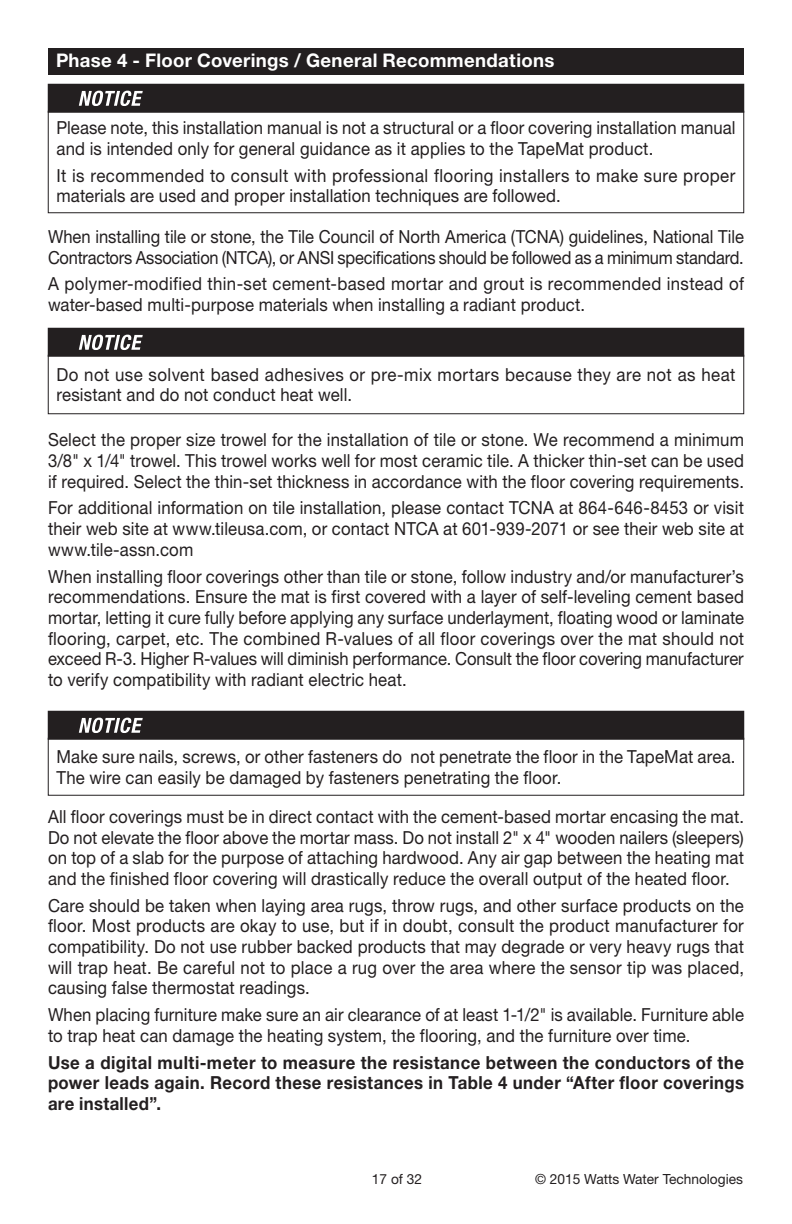
<style>
.page{position:relative;width:792px;height:1224px;background:#fff}
.page>*{position:absolute;margin:0;border:0;box-sizing:border-box;transform-origin:0 0}
.t1{font:700 18.8px "Helvetica Neue LT Std";letter-spacing:.015em;color:#fff}
.t2{font:18px/20.8px "Helvetica Neue LT Std";letter-spacing:.01em;color:#231f20;text-align:justify;scale:.93 1}
.t3{font:18px/20.6px "Helvetica Neue LT Std";letter-spacing:.01em;color:#231f20;scale:.94 1}
.t4{font:18px/20.8px "Helvetica Neue LT Std";letter-spacing:-.01em;color:#231f20;scale:.92 1}
.t5{font:700 18px/20.6px "Helvetica Neue LT Std";letter-spacing:.02em;color:#231f20;text-align:justify;scale:.93 1}
.t6{font:14px "Helvetica Neue LT Std";color:#231f20}
</style>
<div class="page">
<div style="left:48px;top:48px;width:696px;height:27px;background:#231f20"></div>
<div style="left:48px;top:355px;width:696px;height:59px;border:1px solid #231f20"></div>
<div style="left:48px;top:328px;width:696px;height:28px;background:#231f20"></div>
<svg style="left:79px;top:335px;width:64px;height:15px"></svg>
<div style="left:48px;top:111px;width:696px;height:102px;border:1px solid #231f20"></div>
<div style="left:48px;top:84px;width:696px;height:28px;background:#231f20"></div>
<svg style="left:79px;top:91px;width:64px;height:15px"></svg>
<div style="left:48px;top:738px;width:696px;height:58px;border:1px solid #231f20"></div>
<div style="left:48px;top:711px;width:696px;height:28px;background:#231f20"></div>
<svg style="left:79px;top:718px;width:64px;height:15px"></svg>
<div style="left:48px;top:711px;width:696px;height:29px;border:1px solid #231f20"></div>
<p class="t1" style="left:56px;top:49px;width:500px">Phase 4 - Floor Coverings / General Recommendations</p>
<p class="t2" style="left:56px;top:117px;width:732px">Please note, this installation manual is not a structural or a floor covering installation manual and is intended only for general guidance as it applies to the TapeMat product.</p>
<p class="t3" style="left:56px;top:165px;width:724px">It is recommended to consult with professional flooring installers to make sure proper materials are used and proper installation techniques are followed.</p>
<p class="t4" style="left:48px;top:226px;width:758px">When installing tile or stone, the Tile Council of North America (TCNA) guidelines, National Tile<br>Contractors Association (NTCA), or ANSI specifications should be followed as a minimum standard.</p>
<p class="t2" style="left:48px;top:273px;width:750px">A polymer-modified thin-set cement-based mortar and grout is recommended instead of water-based multi-purpose materials when installing a radiant product.</p>
<p class="t3" style="left:56px;top:364px;width:724px">Do not use solvent based adhesives or pre-mix mortars because they are not as heat resistant and do not conduct heat well.</p>
<p class="t2" style="left:48px;top:429px;width:750px">Select the proper size trowel for the installation of tile or stone. We recommend a minimum 3/8" x 1/4" trowel. This trowel works well for most ceramic tile. A thicker thin-set can be used if required. Select the thin-set thickness in accordance with the floor covering requirements.</p>
<p class="t2" style="left:48px;top:497px;width:750px">For additional information on tile installation, please contact TCNA at 864-646-8453 or visit their web site at www.tileusa.com, or contact NTCA at 601-939-2071 or see their web site at www.tile-assn.com</p>
<p class="t2" style="left:48px;top:566px;width:750px">When installing floor coverings other than tile or stone, follow industry and/or manufacturer’s recommendations. Ensure the mat is first covered with a layer of self-leveling cement based mortar, letting it cure fully before applying any surface underlayment, floating wood or laminate flooring, carpet, etc. The combined R-values of all floor coverings over the mat should not exceed R-3. Higher R-values will diminish performance. Consult the floor covering manufacturer to verify compatibility with radiant electric heat.</p>
<p class="t2" style="left:56px;top:746px;width:732px">Make sure nails, screws, or other fasteners do not penetrate the floor in the TapeMat area.<br>The wire can easily be damaged by fasteners penetrating the floor.</p>
<p class="t2" style="left:48px;top:806px;width:750px">All floor coverings must be in direct contact with the cement-based mortar encasing the mat.<br>Do not elevate the floor above the mortar mass. Do not install 2" x 4" wooden nailers (sleepers) on top of a slab for the purpose of attaching hardwood. Any air gap between the heating mat and the finished floor covering will drastically reduce the overall output of the heated floor.</p>
<p class="t2" style="left:48px;top:895px;width:750px">Care should be taken when laying area rugs, throw rugs, and other surface products on the floor. Most products are okay to use, but if in doubt, consult the product manufacturer for compatibility. Do not use rubber backed products that may degrade or very heavy rugs that will trap heat. Be careful not to place a rug over the area where the sensor tip was placed, causing false thermostat readings.</p>
<p class="t2" style="left:48px;top:1004px;width:750px">When placing furniture make sure an air clearance of at least 1-1/2" is available. Furniture able to trap heat can damage the heating system, the flooring, and the furniture over time.</p>
<p class="t5" style="left:48px;top:1051px;width:750px">Use a digital multi-meter to measure the resistance between the conductors of the power leads again. Record these resistances in Table 4 under “After floor coverings are installed”.</p>
<p class="t6" style="left:372px;top:1170px;width:52px">17 of 32</p>
<p class="t6" style="left:535px;top:1170px;width:209px">© 2015 Watts Water Technologies</p>
</div>
